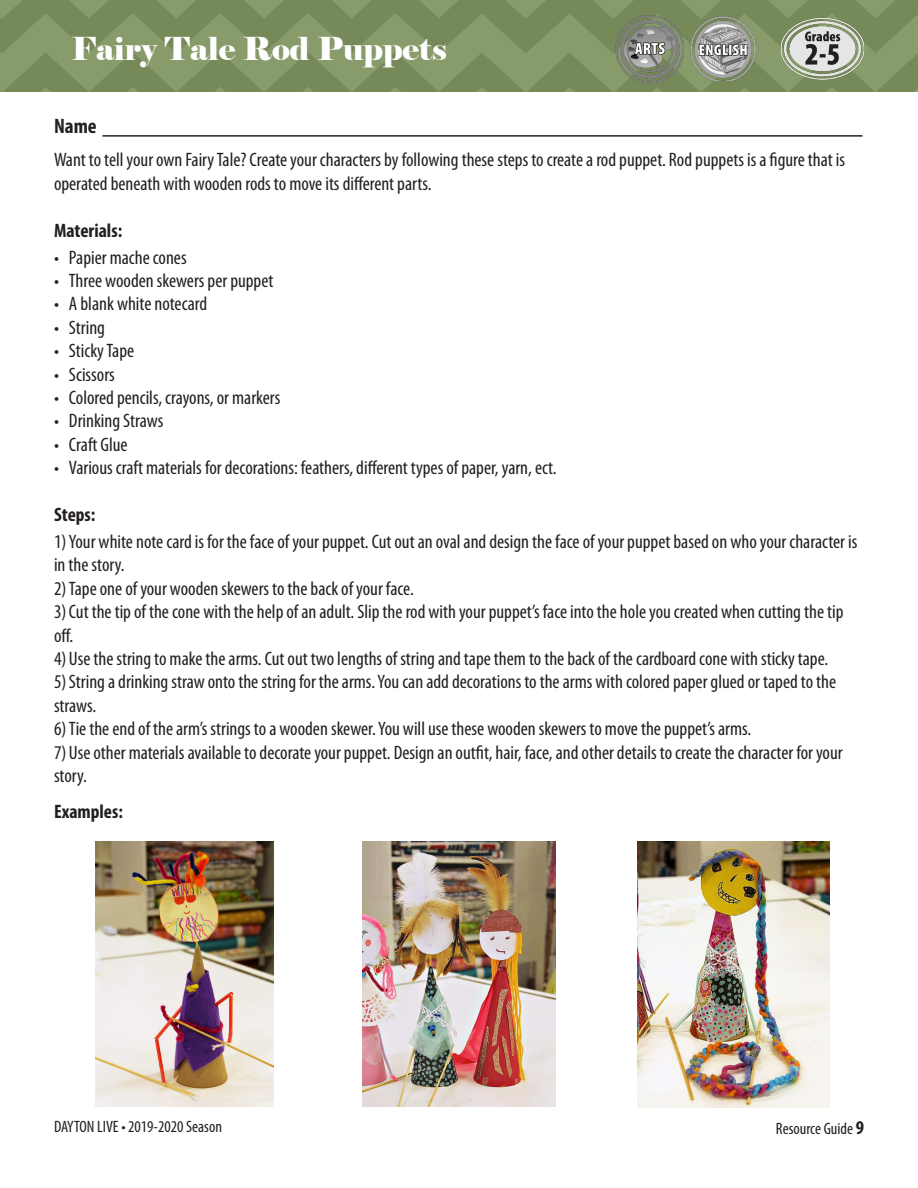
<style>
.page{position:relative;width:918px;height:1188px;background:#fff}
.page>*{position:absolute;margin:0;border:0;box-sizing:border-box;transform-origin:0 0}
.t1{font:31.5px "Elephant";color:#fff}
.t2{font:700 condensed 21px "Myriad Pro";color:#231f20}
.t3{font:condensed 19.5px/23.4px "Myriad Pro";color:#231f20}
.t4{font:700 condensed 19.5px "Myriad Pro";color:#231f20}
.t5{font:condensed 16.5px "Myriad Pro";color:#231f20}
.s1{font-weight:700;font-size:19.5px}
</style>
<div class="page">
<img style="left:0;top:0;width:918px;height:92px">
<hr style="left:102px;top:135px;width:760px;height:2px;background:#231f20">
<img style="left:363px;top:841px;width:192px;height:266px">
<img style="left:638px;top:841px;width:191px;height:266px">
<img style="left:96px;top:841px;width:177px;height:266px">
<img style="left:778px;top:17px;width:86px;height:65px">
<img style="left:690px;top:16px;width:66px;height:65px">
<img style="left:615px;top:15px;width:69px;height:69px">
<p class="t1" style="left:71px;top:29px;width:377px">Fairy Tale Rod Puppets</p>
<p class="t2" style="left:54px;top:113px;width:44px">Name</p>
<p class="t3" style="left:54px;top:148px;width:792px">Want to tell your own Fairy Tale? Create your characters by following these steps to create a rod puppet. Rod puppets is a figure that is operated beneath with wooden rods to move its different parts.</p>
<p class="t4" style="left:54px;top:218px;width:70px">Materials:</p>
<p class="t3" style="left:54px;top:245px;width:134px">• Papier mache cones</p>
<p class="t3" style="left:54px;top:269px;width:221px">• Three wooden skewers per puppet</p>
<p class="t3" style="left:54px;top:292px;width:155px">• A blank white notecard</p>
<p class="t3" style="left:54px;top:315px;width:53px">• String</p>
<p class="t3" style="left:54px;top:339px;width:82px">• Sticky Tape</p>
<p class="t3" style="left:54px;top:362px;width:62px">• Scissors</p>
<p class="t3" style="left:54px;top:386px;width:228px">• Colored pencils, crayons, or markers</p>
<p class="t3" style="left:54px;top:409px;width:111px">• Drinking Straws</p>
<p class="t3" style="left:54px;top:432px;width:75px">• Craft Glue</p>
<p class="t3" style="left:54px;top:456px;width:504px">• Various craft materials for decorations: feathers, different types of paper, yarn, ect.</p>
<p class="t4" style="left:54px;top:502px;width:43px">Steps:</p>
<p class="t3" style="left:54px;top:530px;width:805px">1)Your white note card is for the face of your puppet. Cut out an oval and design the face of your puppet based on who your character is in the story.</p>
<p class="t3" style="left:54px;top:576px;width:361px">2)Tape one of your wooden skewers to the back of your face.</p>
<p class="t3" style="left:54px;top:600px;width:791px">3)Cut the tip of the cone with the help of an adult. Slip the rod with your puppet’s face into the hole you created when cutting the tip off.</p>
<p class="t3" style="left:54px;top:647px;width:776px">4) Use the string to make the arms. Cut out two lengths of string and tape them to the back of the cardboard cone with sticky tape.</p>
<p class="t3" style="left:54px;top:670px;width:784px">5)String a drinking straw onto the string for the arms. You can add decorations to the arms with colored paper glued or taped to the straws.</p>
<p class="t3" style="left:54px;top:717px;width:699px">6)Tie the end of the arm’s strings to a wooden skewer. You will use these wooden skewers to move the puppet’s arms.</p>
<p class="t3" style="left:54px;top:740px;width:790px">7) Use other materials available to decorate your puppet. Design an outfit, hair, face, and other details to create the character for your story.</p>
<p class="t4" style="left:54px;top:799px;width:71px">Examples:</p>
<p class="t5" style="left:54px;top:1116px;width:170px">DAYTON LIVE • 2019-2020 Season</p>
<p class="t5" style="left:776px;top:1119px;width:90px">Resource Guide <span class="s1">9</span></p>
</div>
